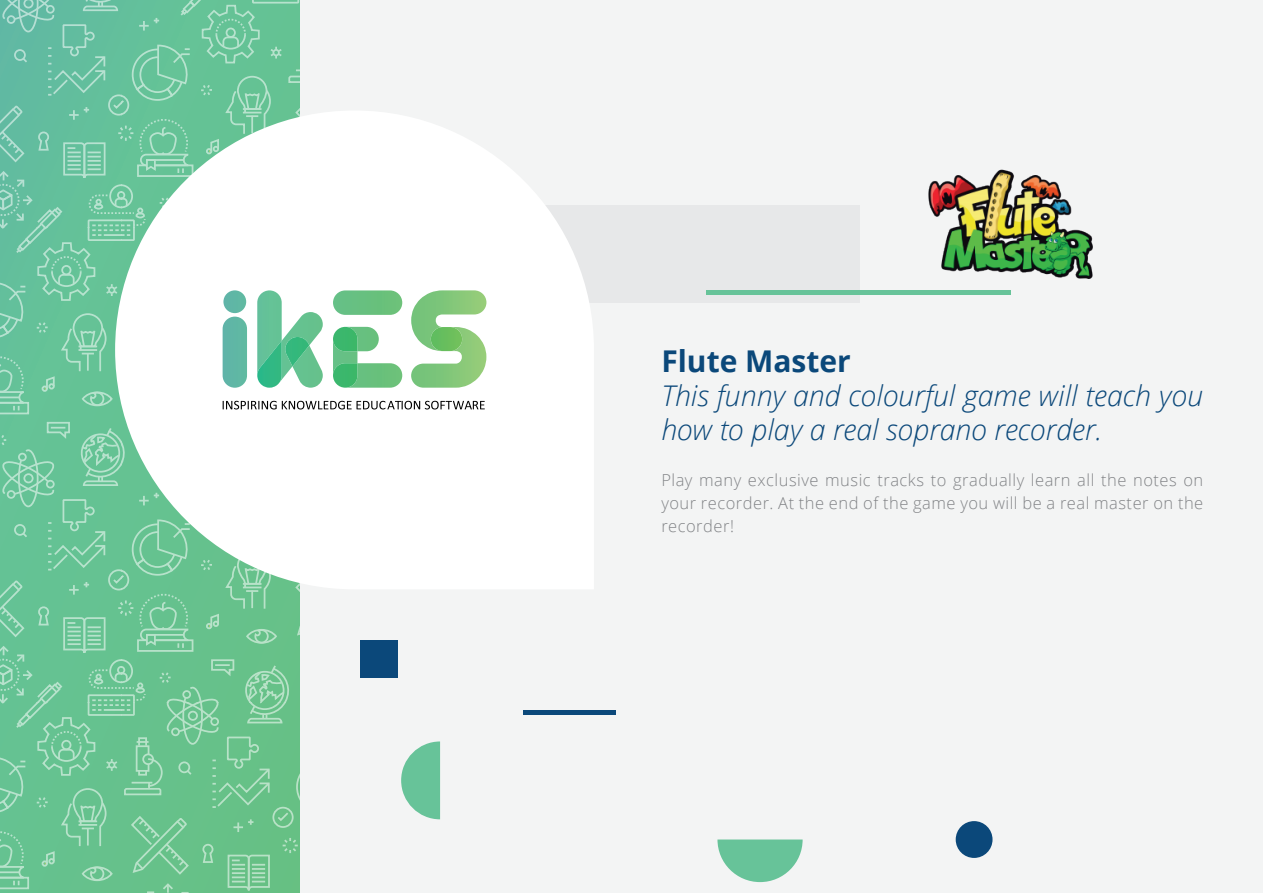
<style>
.page{position:relative;width:1263px;height:893px;background:#fff}
.page>*{position:absolute;margin:0;border:0;box-sizing:border-box;transform-origin:0 0}
.t1{font:700 30px "Open Sans";color:#0b487a}
.t2{font:italic 300 28.5px/34.2px "Open Sans";color:#0b487a}
.t3{font:300 16.5px/22.8px "Open Sans";letter-spacing:.03em;color:#818386;text-align:justify}
</style>
<div class="page">
<svg style="left:0;top:0;width:301px;height:893px;background:#6dc498"></svg>
<div style="left:301px;top:0;width:962px;height:893px;background:#f3f4f4"></div>
<svg style="left:401px;top:741px;width:39px;height:78px"></svg>
<div style="left:523px;top:710px;width:92px;height:5px;background:#0b487a"></div>
<div style="left:360px;top:640px;width:38px;height:38px;background:#0b487a"></div>
<div style="left:956px;top:821px;width:36px;height:37px;background:#0b487a;border-radius:50%"></div>
<svg style="left:717px;top:839px;width:86px;height:43px"></svg>
<div style="left:293px;top:205px;width:567px;height:97px;background:#e7e8e9"></div>
<svg style="left:115px;top:110px;width:479px;height:479px;fill:#fff"></svg>
<div style="left:333px;top:290px;width:69px;height:25px;background:#67c07e;border-radius:12px"></div>
<svg style="left:333px;top:327px;width:69px;height:61px"></svg>
<img style="left:333px;top:363px;width:24px;height:25px">
<svg style="left:257px;top:290px;width:66px;height:98px"></svg>
<img style="left:285px;top:337px;width:24px;height:29px">
<div style="left:223px;top:317px;width:24px;height:71px;background:#60b7a5;border-radius:12px"></div>
<svg style="left:411px;top:290px;width:75px;height:98px"></svg>
<img style="left:431px;top:327px;width:31px;height:24px">
<svg style="left:223px;top:290px;width:23px;height:23px"></svg>
<svg style="left:223px;top:401px;width:262px;height:8px"></svg>
<div style="left:706px;top:290px;width:305px;height:5px;background:#67c399"></div>
<img style="left:929px;top:169px;width:164px;height:110px">
<h1 class="t1" style="left:661px;top:340px;width:191px">Flute Master</h1>
<h2 class="t2" style="left:661px;top:378px;width:543px">This funny and colourful game will teach you how to play a real soprano recorder.</h2>
<p class="t3" style="left:661px;top:468px;width:543px">Play many exclusive music tracks to gradually learn all the notes on your recorder. At the end of the game you will be a real master on the recorder!</p>
</div>
